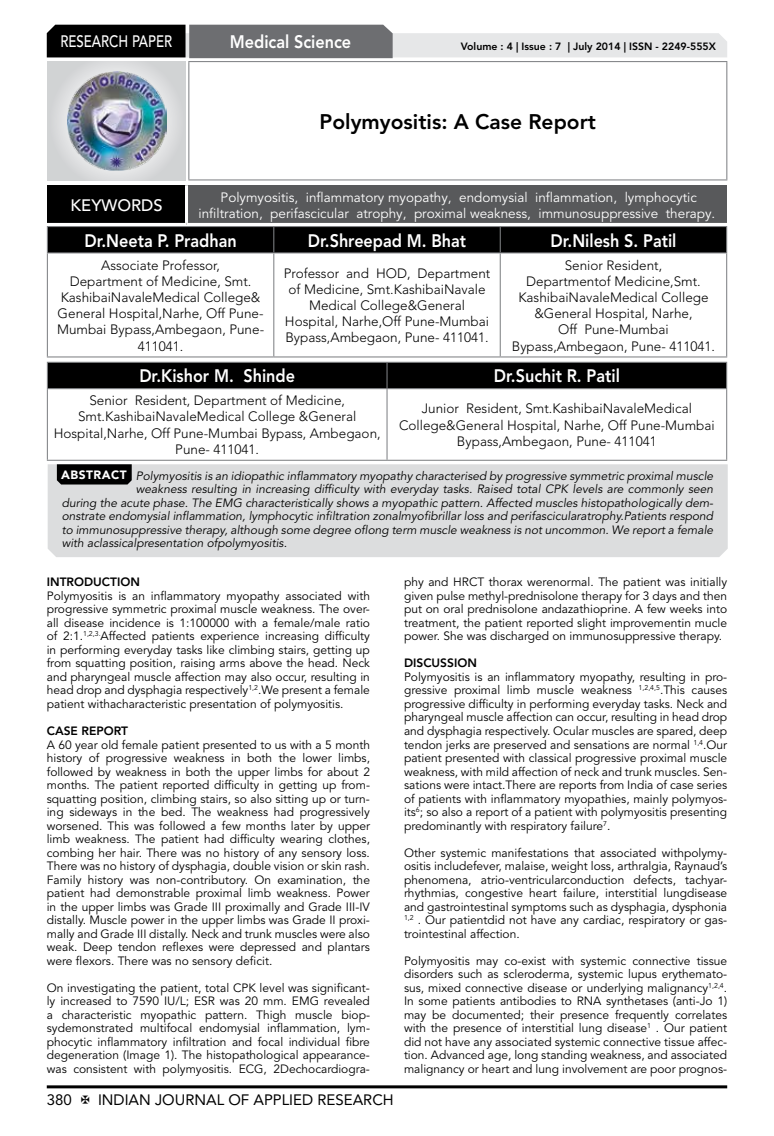
<style>
.page{position:relative;width:774px;height:1136px;background:#fff}
.page>*{position:absolute;margin:0;border:0;box-sizing:border-box;transform-origin:0 0}
.t1{font:800 21px "Avenir LT Std";color:#000}
.t2{font:800 18px "Avenir LT Std";color:#fff;scale:.9 1}
.t3{font:500 16.5px "Avenir LT Std";color:#fff;scale:.8 1}
.t4{font:500 16.5px "Avenir LT Std";color:#fff}
.t5{font:15px "Avenir LT Std";color:#000}
.t6{font:300 13.5px/16.2px "Avenir LT Std";color:#000;text-align:center}
.t7{font:13.5px/16.2px "Avenir LT Std";color:#fff;text-align:center}
.t8{font:12px/13.5px "Avenir LT Std";color:#000;text-align:justify}
.t9{font:italic 12px "Avenir LT Std";color:#000}
.t10{font:800 12px "Avenir LT Std";color:#000}
.t11{font:800 10.5px "Avenir LT Std";color:#000}
.s1{font-weight:900;font-style:normal;color:#fff}
</style>
<div class="page">
<hr style="left:47px;top:1085px;width:680px;height:3px;background:#000">
<div style="left:48px;top:62px;width:137px;height:118px;background:linear-gradient(to right,#d9dadb,#d9dadb)"></div>
<img style="left:68px;top:71px;width:99px;height:100px">
<svg style="left:47px;top:25px;width:680px;height:33px;background:#979899"></svg>
<hr style="left:188px;top:61px;width:539px;height:1px;background:#808285">
<hr style="left:188px;top:62px;width:1px;height:117px;background:#808285">
<hr style="left:726px;top:62px;width:1px;height:117px;background:#808285">
<hr style="left:188px;top:179px;width:539px;height:1px;background:#808285">
<svg style="left:47px;top:226px;width:680px;height:26px;background:#060606"></svg>
<hr style="left:47px;top:252px;width:227px;height:1px;background:#808285">
<hr style="left:47px;top:253px;width:1px;height:103px;background:#808285">
<hr style="left:274px;top:252px;width:226px;height:1px;background:#808285">
<hr style="left:273px;top:253px;width:1px;height:103px;background:#808285">
<hr style="left:500px;top:252px;width:227px;height:1px;background:#808285">
<hr style="left:500px;top:253px;width:1px;height:103px;background:#808285">
<hr style="left:726px;top:253px;width:1px;height:103px;background:#808285">
<hr style="left:47px;top:356px;width:227px;height:1px;background:#808285">
<hr style="left:274px;top:356px;width:226px;height:1px;background:#808285">
<hr style="left:500px;top:356px;width:227px;height:1px;background:#808285">
<div style="left:47px;top:362px;width:680px;height:26px;background:#000"></div>
<hr style="left:47px;top:388px;width:340px;height:1px;background:#808285">
<hr style="left:47px;top:389px;width:1px;height:70px;background:#808285">
<hr style="left:387px;top:388px;width:340px;height:1px;background:#808285">
<hr style="left:386px;top:389px;width:1px;height:70px;background:#808285">
<hr style="left:726px;top:389px;width:1px;height:70px;background:#808285">
<hr style="left:47px;top:459px;width:340px;height:2px;background:#808285">
<hr style="left:387px;top:459px;width:340px;height:2px;background:#808285">
<div style="left:47px;top:185px;width:139px;height:39px;background:#000"></div>
<div style="left:186px;top:185px;width:541px;height:39px;background:#58595b"></div>
<hr style="left:185px;top:185px;width:3px;height:38px;background:#fff">
<hr style="left:47px;top:223px;width:139px;height:3px;background:#fff">
<hr style="left:186px;top:223px;width:541px;height:3px;background:#fff">
<div style="left:48px;top:464px;width:680px;height:93px;background:#dcddde"></div>
<svg style="left:57px;top:464px;width:75px;height:20px"></svg>
<h3 class="t3" style="left:60px;top:32px;width:139px">RESEARCH PAPER</h3>
<h2 class="t2" style="left:230px;top:31px;width:136px">Medical Science</h2>
<p class="t11" style="left:461px;top:41px;width:257px">Volume : 4 | Issue : 7 | July 2014 | ISSN - 2249-555X</p>
<h1 class="t1" style="left:320px;top:109px;width:278px">Polymyositis: A Case Report</h1>
<h3 class="t4" style="left:71px;top:196px;width:94px">KEYWORDS</h3>
<p class="t7" style="left:199px;top:189px;width:518px">Polymyositis, inflammatory myopathy, endomysial inflammation, lymphocytic infiltration, perifascicular atrophy, proximal weakness, immunosuppressive therapy.</p>
<h2 class="t2" style="left:84px;top:230px;width:171px">Dr.Neeta P. Pradhan</h2>
<h2 class="t2" style="left:308px;top:230px;width:178px">Dr.Shreepad M. Bhat</h2>
<h2 class="t2" style="left:550px;top:230px;width:142px">Dr.Nilesh S. Patil</h2>
<p class="t6" style="left:57px;top:257px;width:209px">Associate Professor,<br>Department of Medicine, Smt.<br>KashibaiNavaleMedical College&amp;<br>General Hospital,Narhe, Off Pune-<br>Mumbai Bypass,Ambegaon, Pune-<br>411041.</p>
<p class="t6" style="left:284px;top:265px;width:208px">Professor and HOD, Department of Medicine, Smt.KashibaiNavale<br>Medical College&amp;General<br>Hospital, Narhe,Off Pune-Mumbai<br>Bypass,Ambegaon, Pune- 411041.</p>
<p class="t6" style="left:512px;top:257px;width:205px">Senior Resident,<br>Departmentof Medicine,Smt.<br>KashibaiNavaleMedical College &amp;General Hospital, Narhe,<br>Off Pune-Mumbai<br>Bypass,Ambegaon, Pune- 411041.</p>
<h2 class="t2" style="left:139px;top:365px;width:174px">Dr.Kishor M. Shinde</h2>
<h2 class="t2" style="left:494px;top:365px;width:142px">Dr.Suchit R. Patil</h2>
<p class="t6" style="left:54px;top:392px;width:328px">Senior Resident, Department of Medicine, Smt.KashibaiNavaleMedical College &amp;General Hospital,Narhe, Off Pune-Mumbai Bypass, Ambegaon, Pune- 411041.</p>
<p class="t6" style="left:399px;top:400px;width:317px">Junior Resident, Smt.KashibaiNavaleMedical<br>College&amp;General Hospital, Narhe, Off Pune-Mumbai<br>Bypass,Ambegaon, Pune- 411041</p>
<p class="t9" style="left:61px;top:468px;width:654px"><span class="s1">ABSTRACT</span> Polymyositis is an idiopathic inflammatory myopathy characterised by progressive symmetric proximal muscle</p>
<p class="t9" style="left:136px;top:482px;width:579px">weakness resulting in increasing difficulty with everyday tasks. Raised total CPK levels are commonly seen</p>
<p class="t9" style="left:62px;top:495px;width:653px">during the acute phase. The EMG characteristically shows a myopathic pattern. Affected muscles histopathologically dem-</p>
<p class="t9" style="left:62px;top:509px;width:653px">onstrate endomysial inflammation, lymphocytic infiltration zonalmyofibrillar loss and perifascicularatrophy.Patients respond</p>
<p class="t9" style="left:62px;top:522px;width:653px">to immunosuppressive therapy, although some degree oflong term muscle weakness is not uncommon. We report a female</p>
<p class="t9" style="left:62px;top:536px;width:227px">with aclassicalpresentation ofpolymyositis.</p>
<p class="t10" style="left:47px;top:575px;width:95px">INTRODUCTION</p>
<p class="t8" style="left:47px;top:589px;width:325px">Polymyositis is an inflammatory myopathy associated with progressive symmetric proximal muscle weakness. The over&shy;all disease incidence is 1:100000 with a female/male ratio of 2:1.<sup>1,2,3.</sup>Affected patients experience increasing difficulty in performing everyday tasks like climbing stairs, getting up from squatting position, raising arms above the head. Neck and pharyngeal muscle affection may also occur, resulting in head drop and dysphagia respectively<sup>1,2</sup>.We present a female patient withacharacteristic presentation of polymyositis.</p>
<p class="t10" style="left:47px;top:723px;width:83px">CASE REPORT</p>
<p class="t8" style="left:47px;top:737px;width:325px">A 60 year old female patient presented to us with a 5 month history of progressive weakness in both the lower limbs, followed by weakness in both the upper limbs for about 2 months. The patient reported difficulty in getting up from&shy;squatting position, climbing stairs, so also sitting up or turn&shy;ing sideways in the bed. The weakness had progressively worsened. This was followed a few months later by upper limb weakness. The patient had difficulty wearing clothes, combing her hair. There was no history of any sensory loss.<br>There was no history of dysphagia, double vision or skin rash.<br>Family history was non-contributory. On examination, the patient had demonstrable proximal limb weakness. Power in the upper limbs was Grade III proximally and Grade III-IV distally. Muscle power in the upper limbs was Grade II proxi&shy;mally and Grade III distally. Neck and trunk muscles were also weak. Deep tendon reflexes were depressed and plantars were flexors. There was no sensory deficit.</p>
<p class="t8" style="left:47px;top:980px;width:325px">On investigating the patient, total CPK level was significant&shy;ly increased to 7590 IU/L; ESR was 20 mm. EMG revealed a characteristic myopathic pattern. Thigh muscle biop&shy;sydemonstrated multifocal endomysial inflammation, lym&shy;phocytic inflammatory infiltration and focal individual fibre degeneration (Image 1). The histopathological appearance&shy;was consistent with polymyositis. ECG, 2Dechocardiogra-</p>
<p class="t8" style="left:404px;top:575px;width:325px">phy and HRCT thorax werenormal. The patient was initially given pulse methyl-prednisolone therapy for 3 days and then put on oral prednisolone andazathioprine. A few weeks into treatment, the patient reported slight improvementin mucle power. She was discharged on immunosuppressive therapy.</p>
<p class="t10" style="left:404px;top:656px;width:74px">DISCUSSION</p>
<p class="t8" style="left:404px;top:670px;width:325px">Polymyositis is an inflammatory myopathy, resulting in pro&shy;gressive proximal limb muscle weakness <sup>1,2,4,5</sup>.This causes progressive difficulty in performing everyday tasks. Neck and pharyngeal muscle affection can occur, resulting in head drop and dysphagia respectively. Ocular muscles are spared, deep tendon jerks are preserved and sensations are normal <sup>1,4</sup>.Our patient presented with classical progressive proximal muscle weakness, with mild affection of neck and trunk muscles. Sen&shy;sations were intact.There are reports from India of case series of patients with inflammatory myopathies, mainly polymyos&shy;its<sup>6</sup>; so also a report of a patient with polymyositis presenting predominantly with respiratory failure<sup>7</sup>.</p>
<p class="t8" style="left:404px;top:845px;width:325px">Other systemic manifestations that associated withpolymy&shy;ositis includefever, malaise, weight loss, arthralgia, Raynaud’s phenomena, atrio-ventricularconduction defects, tachyar&shy;rhythmias, congestive heart failure, interstitial lungdisease and gastrointestinal symptoms such as dysphagia, dysphonia <sup>1,2</sup> . Our patientdid not have any cardiac, respiratory or gas&shy;trointestinal affection.</p>
<p class="t8" style="left:404px;top:953px;width:325px">Polymyositis may co-exist with systemic connective tissue disorders such as scleroderma, systemic lupus erythemato&shy;sus, mixed connective disease or underlying malignancy<sup>1,2,4</sup>.<br>In some patients antibodies to RNA synthetases (anti-Jo 1) may be documented; their presence frequently correlates with the presence of interstitial lung disease<sup>1</sup> . Our patient did not have any associated systemic connective tissue affec&shy;tion. Advanced age, long standing weakness, and associated malignancy or heart and lung involvement are poor prognos-</p>
<p class="t5" style="left:47px;top:1090px;width:27px">380</p>
<p class="t5" style="left:98px;top:1090px;width:297px">INDIAN JOURNAL OF APPLIED RESEARCH</p>
</div>
